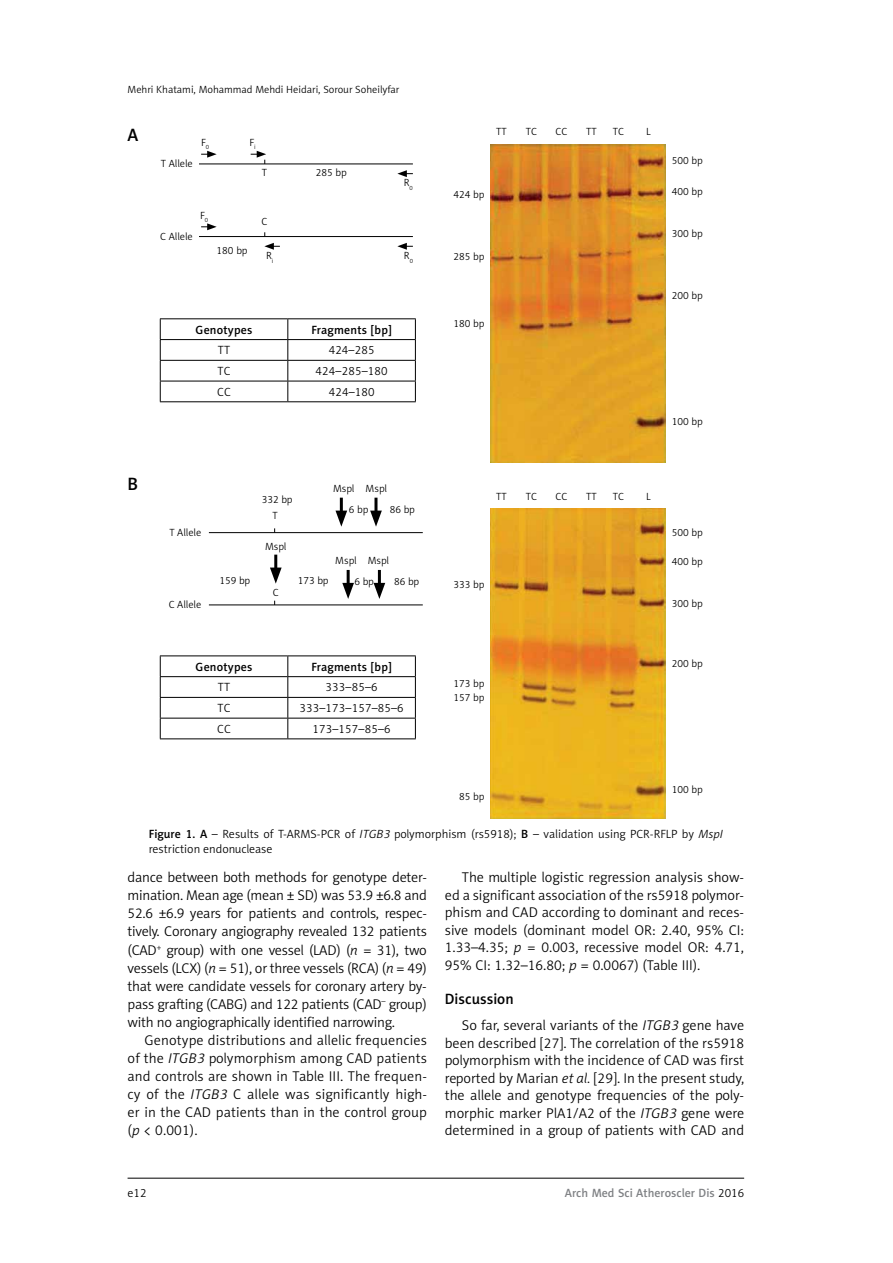
<style>
.page{position:relative;width:893px;height:1263px;background:#fff}
.page>*{position:absolute;margin:0;border:0;box-sizing:border-box;transform-origin:0 0}
.t1{font:18px "Naomi Sans EFN Medium";color:#000}
.t2{font:15px "Naomi Sans EFN Medium";color:#000}
.t3{font:14.25px/18.1px "Naomi Sans EFN Light";color:#000;text-align:justify}
.t4{font:12px/14.4px "Naomi Sans EFN Light";color:#000}
.t5{font:12px "Naomi Sans EFN Medium";letter-spacing:.015em;color:#000}
.t6{font:12px "Naomi Sans EFN Medium";color:#808285}
.t7{font:10.5px/13.5px "Naomi Sans EFN Light";color:#000}
.s1{font-family:"Naomi Sans EFN Medium"}
.s2{font-style:italic}
.s3{font-family:"Naomi Sans EFN Light";color:#000}
</style>
<div class="page">
<hr style="left:128px;top:1178px;width:616px;height:1px;background:#000">
<img style="left:491px;top:145px;width:174px;height:317px">
<hr style="left:199px;top:164px;width:214px;height:1px;background:#000">
<hr style="left:209px;top:532px;width:214px;height:1px;background:#000">
<hr style="left:209px;top:604px;width:214px;height:1px;background:#000">
<hr style="left:199px;top:236px;width:214px;height:1px;background:#000">
<svg style="left:201px;top:151px;width:16px;height:7px"></svg>
<svg style="left:201px;top:223px;width:16px;height:7px"></svg>
<svg style="left:251px;top:151px;width:15px;height:13px"></svg>
<svg style="left:264px;top:243px;width:16px;height:7px"></svg>
<svg style="left:397px;top:170px;width:16px;height:7px"></svg>
<svg style="left:397px;top:243px;width:16px;height:7px"></svg>
<hr style="left:374px;top:498px;width:3px;height:18px;background:#000">
<svg style="left:370px;top:511px;width:12px;height:16px"></svg>
<hr style="left:378px;top:570px;width:3px;height:19px;background:#000">
<svg style="left:374px;top:583px;width:11px;height:16px"></svg>
<hr style="left:340px;top:498px;width:3px;height:18px;background:#000">
<svg style="left:335px;top:511px;width:12px;height:16px"></svg>
<hr style="left:347px;top:570px;width:3px;height:19px;background:#000">
<svg style="left:342px;top:583px;width:12px;height:16px"></svg>
<hr style="left:274px;top:555px;width:3px;height:18px;background:#000">
<svg style="left:270px;top:567px;width:12px;height:17px"></svg>
<hr style="left:160px;top:318px;width:128px;height:1px;background:#000">
<hr style="left:288px;top:318px;width:128px;height:1px;background:#000">
<hr style="left:160px;top:339px;width:128px;height:1px;background:#000">
<hr style="left:288px;top:339px;width:128px;height:1px;background:#000">
<hr style="left:160px;top:360px;width:128px;height:1px;background:#000">
<hr style="left:288px;top:360px;width:128px;height:1px;background:#000">
<hr style="left:160px;top:381px;width:128px;height:1px;background:#000">
<svg style="left:160px;top:319px;width:1px;height:82px"></svg>
<hr style="left:288px;top:381px;width:128px;height:1px;background:#000">
<svg style="left:287px;top:319px;width:1px;height:82px"></svg>
<svg style="left:415px;top:319px;width:1px;height:82px"></svg>
<hr style="left:160px;top:401px;width:128px;height:1px;background:#000">
<hr style="left:288px;top:401px;width:128px;height:1px;background:#000">
<hr style="left:160px;top:655px;width:128px;height:1px;background:#000">
<hr style="left:288px;top:655px;width:128px;height:1px;background:#000">
<hr style="left:160px;top:676px;width:128px;height:1px;background:#000">
<hr style="left:288px;top:676px;width:128px;height:1px;background:#000">
<hr style="left:160px;top:697px;width:128px;height:1px;background:#000">
<hr style="left:288px;top:697px;width:128px;height:1px;background:#000">
<hr style="left:160px;top:718px;width:128px;height:1px;background:#000">
<svg style="left:160px;top:656px;width:1px;height:82px"></svg>
<hr style="left:288px;top:718px;width:128px;height:1px;background:#000">
<svg style="left:287px;top:656px;width:1px;height:82px"></svg>
<svg style="left:415px;top:656px;width:1px;height:82px"></svg>
<hr style="left:160px;top:738px;width:128px;height:1px;background:#000">
<hr style="left:288px;top:738px;width:128px;height:1px;background:#000">
<img style="left:491px;top:509px;width:174px;height:309px">
<p class="t7" style="left:128px;top:82px;width:273px">Mehri Khatami, Mohammad Mehdi Heidari, Sorour Soheilyfar</p>
<p class="t1" style="left:128px;top:124px;width:12px">A</p>
<p class="t7" style="left:161px;top:157px;width:33px">T Allele</p>
<p class="t7" style="left:201px;top:136px;width:10px">F<sub>0</sub></p>
<p class="t7" style="left:249px;top:136px;width:8px">F<sub>i</sub></p>
<p class="t7" style="left:262px;top:165px;width:7px">T</p>
<p class="t7" style="left:316px;top:165px;width:32px">285 bp</p>
<p class="t7" style="left:404px;top:176px;width:11px">R<sub>0</sub></p>
<p class="t7" style="left:160px;top:230px;width:34px">C Allele</p>
<p class="t7" style="left:200px;top:209px;width:10px">F<sub>0</sub></p>
<p class="t7" style="left:262px;top:215px;width:7px">C</p>
<p class="t7" style="left:217px;top:243px;width:32px">180 bp</p>
<p class="t7" style="left:266px;top:249px;width:9px">R<sub>i</sub></p>
<p class="t7" style="left:404px;top:249px;width:11px">R<sub>0</sub></p>
<p class="t5" style="left:196px;top:322px;width:58px">Genotypes</p>
<p class="t5" style="left:311px;top:322px;width:82px">Fragments [bp]</p>
<p class="t4" style="left:218px;top:343px;width:14px">TT</p>
<p class="t4" style="left:329px;top:343px;width:47px">424–285</p>
<p class="t4" style="left:218px;top:364px;width:14px">TC</p>
<p class="t4" style="left:316px;top:364px;width:73px">424–285–180</p>
<p class="t4" style="left:217px;top:384px;width:15px">CC</p>
<p class="t4" style="left:329px;top:384px;width:47px">424–180</p>
<p class="t1" style="left:128px;top:473px;width:12px">B</p>
<p class="t7" style="left:169px;top:526px;width:33px">T Allele</p>
<p class="t7" style="left:169px;top:598px;width:34px">C Allele</p>
<p class="t7" style="left:219px;top:574px;width:32px">159 bp</p>
<p class="t7" style="left:262px;top:492px;width:32px">332 bp</p>
<p class="t7" style="left:272px;top:509px;width:7px">T</p>
<p class="t7" style="left:265px;top:540px;width:23px">Mspl</p>
<p class="t7" style="left:333px;top:481px;width:23px">Mspl</p>
<p class="t7" style="left:366px;top:481px;width:23px">Mspl</p>
<p class="t7" style="left:349px;top:502px;width:21px">6 bp</p>
<p class="t7" style="left:390px;top:503px;width:27px">86 bp</p>
<p class="t7" style="left:335px;top:554px;width:23px">Mspl</p>
<p class="t7" style="left:368px;top:554px;width:23px">Mspl</p>
<p class="t7" style="left:273px;top:586px;width:7px">C</p>
<p class="t7" style="left:298px;top:574px;width:32px">173 bp</p>
<p class="t7" style="left:354px;top:575px;width:21px">6 bp</p>
<p class="t7" style="left:394px;top:575px;width:27px">86 bp</p>
<p class="t5" style="left:196px;top:659px;width:58px">Genotypes</p>
<p class="t5" style="left:311px;top:659px;width:82px">Fragments [bp]</p>
<p class="t4" style="left:218px;top:680px;width:14px">TT</p>
<p class="t4" style="left:326px;top:680px;width:54px">333–85–6</p>
<p class="t4" style="left:218px;top:701px;width:14px">TC</p>
<p class="t4" style="left:299px;top:701px;width:106px">333–173–157–85–6</p>
<p class="t4" style="left:217px;top:722px;width:15px">CC</p>
<p class="t4" style="left:313px;top:722px;width:80px">173–157–85–6</p>
<p class="t7" style="left:496px;top:125px;width:12px">TT</p>
<p class="t7" style="left:526px;top:125px;width:13px">TC</p>
<p class="t7" style="left:555px;top:125px;width:13px">CC</p>
<p class="t7" style="left:586px;top:125px;width:12px">TT</p>
<p class="t7" style="left:613px;top:125px;width:13px">TC</p>
<p class="t7" style="left:646px;top:125px;width:6px">L</p>
<p class="t7" style="left:454px;top:188px;width:32px">424 bp</p>
<p class="t7" style="left:454px;top:250px;width:32px">285 bp</p>
<p class="t7" style="left:454px;top:317px;width:32px">180 bp</p>
<p class="t7" style="left:672px;top:153px;width:32px">500 bp</p>
<p class="t7" style="left:672px;top:185px;width:32px">400 bp</p>
<p class="t7" style="left:672px;top:227px;width:32px">300 bp</p>
<p class="t7" style="left:672px;top:288px;width:32px">200 bp</p>
<p class="t7" style="left:672px;top:414px;width:32px">100 bp</p>
<p class="t7" style="left:496px;top:489px;width:12px">TT</p>
<p class="t7" style="left:526px;top:489px;width:13px">TC</p>
<p class="t7" style="left:556px;top:489px;width:13px">CC</p>
<p class="t7" style="left:586px;top:489px;width:12px">TT</p>
<p class="t7" style="left:613px;top:489px;width:13px">TC</p>
<p class="t7" style="left:646px;top:489px;width:6px">L</p>
<p class="t7" style="left:454px;top:578px;width:32px">333 bp</p>
<p class="t7" style="left:454px;top:677px;width:32px">173 bp<br>157 bp</p>
<p class="t7" style="left:672px;top:526px;width:32px">500 bp</p>
<p class="t7" style="left:672px;top:554px;width:32px">400 bp</p>
<p class="t7" style="left:672px;top:596px;width:32px">300 bp</p>
<p class="t7" style="left:672px;top:656px;width:32px">200 bp</p>
<p class="t7" style="left:459px;top:789px;width:27px">85 bp</p>
<p class="t7" style="left:672px;top:782px;width:32px">100 bp</p>
<p class="t4" style="left:149px;top:827px;width:576px"><span class="s1">Figure 1. A</span> – Results of T-ARMS-PCR of <span class="s2">ITGB3</span> polymorphism (rs5918); <span class="s1">B</span> – validation using PCR-RFLP by <span class="s2">MspI </span>restriction endonuclease</p>
<p class="t3" style="left:128px;top:868px;width:301px">dance between both methods for genotype deter&shy;mination. Mean age (mean ± SD) was 53.9 ±6.8 and 52.6 ±6.9 years for patients and controls, respec&shy;tively. Coronary angiography revealed 132 patients (CAD<sup>+</sup> group) with one vessel (LAD) (<span class="s2">n</span> = 31), two vessels (LCX) (<span class="s2">n</span> = 51), or three vessels (RCA) (<span class="s2">n</span> = 49) that were candidate vessels for coronary artery by&shy;pass grafting (CABG) and 122 patients (CAD<sup>–</sup> group) with no angiographically identified narrowing.</p>
<p class="t3" style="left:128px;top:1031px;width:301px;text-indent:17px">Genotype distributions and allelic frequencies of the <span class="s2">ITGB3</span> polymorphism among CAD patients and controls are shown in Table III. The frequen&shy;cy of the <span class="s2">ITGB3</span> C allele was significantly high&shy;er in the CAD patients than in the control group (<span class="s2">p</span> &lt; 0.001).</p>
<p class="t3" style="left:445px;top:868px;width:301px;line-height:17.5px;text-indent:17px">The multiple logistic regression analysis show&shy;ed a significant association of the rs5918 polymor&shy;phism and CAD according to dominant and reces&shy;sive models (dominant model OR: 2.40, 95% CI:<br>1.33–4.35; <span class="s2">p</span> = 0.003, recessive model OR: 4.71, 95% CI: 1.32–16.80; <span class="s2">p</span> = 0.0067) (Table III).</p>
<p class="t2" style="left:445px;top:990px;width:70px">Discussion</p>
<p class="t3" style="left:445px;top:1016px;width:301px;line-height:17.5px;text-indent:17px">So far, several variants of the <span class="s2">ITGB3</span> gene have been described [27]. The correlation of the rs5918 polymorphism with the incidence of CAD was first reported by Marian <span class="s2">et al.</span> [29]. In the present study, the allele and genotype frequencies of the poly&shy;morphic marker PlA1/A2 of the <span class="s2">ITGB3</span> gene were determined in a group of patients with CAD and</p>
<p class="t4" style="left:128px;top:1186px;width:20px">e12</p>
<p class="t6" style="left:565px;top:1186px;width:181px">Arch Med Sci Atheroscler Dis <span class="s3">2016</span></p>
</div>
